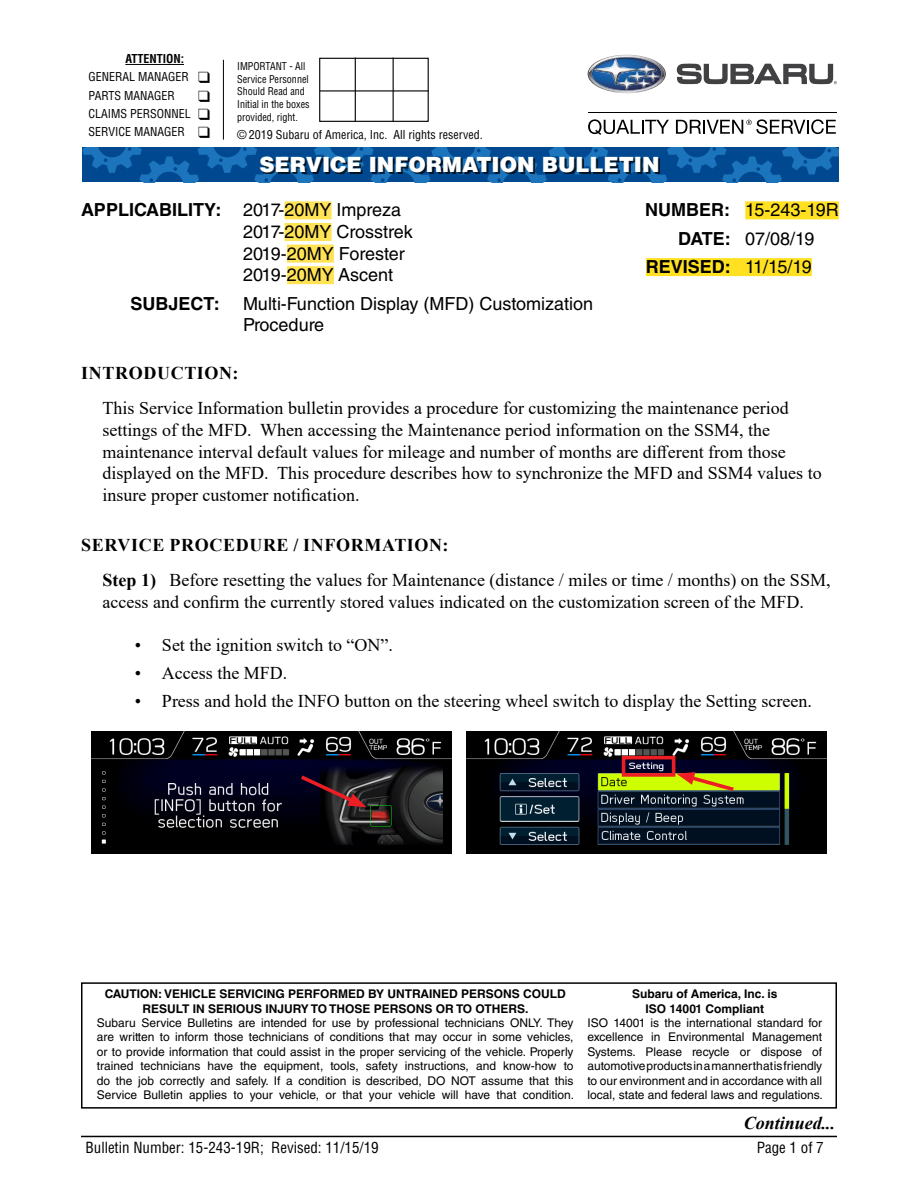
<style>
.page{position:relative;width:918px;height:1188px;background:#fff}
.page>*{position:absolute;margin:0;border:0;box-sizing:border-box;transform-origin:0 0}
.t1{font:900 21px "Helvetica LT Std";color:#fff}
.t2{font:18px/21.6px "Times New Roman";color:#000}
.t3{font:18px/21.6px "Helvetica LT Std";color:#000}
.t4{font:700 18px "Helvetica LT Std";color:#000}
.t5{font:700 18px "Times New Roman";letter-spacing:.035em;color:#000}
.t6{font:italic 700 18px "Times New Roman";color:#000}
.t7{font:condensed 15px "Helvetica LT Std";color:#000}
.t8{font:12px/14.4px "Helvetica LT Std";color:#000;text-align:justify}
.t9{font:700 12px/14.4px "Helvetica LT Std";color:#000;text-align:center}
.t10{font:condensed 12px/18.1px "Helvetica LT Std";color:#000}
.t11{font:condensed 10.5px/12.6px "Helvetica LT Std";color:#000;scale:.96 1}
.s1{font-weight:700}
.s2{font-weight:400}
</style>
<div class="page">
<hr style="left:81px;top:1136px;width:756px;height:1px;background:#000">
<div style="left:745px;top:201px;width:94px;height:18px;background:#ffe121"></div>
<div style="left:646px;top:258px;width:166px;height:18px;background:#ffe121"></div>
<div style="left:285px;top:201px;width:47px;height:18px;background:#ffe355"></div>
<div style="left:285px;top:223px;width:47px;height:18px;background:#ffe355"></div>
<div style="left:287px;top:245px;width:47px;height:18px;background:#ffe355"></div>
<div style="left:287px;top:266px;width:47px;height:18px;background:#ffe355"></div>
<div style="left:81px;top:982px;width:756px;height:127px;border:2px solid #000"></div>
<img style="left:92px;top:731px;width:360px;height:123px">
<svg style="left:297px;top:772px;width:70px;height:35px;background:#321721"></svg>
<img style="left:466px;top:731px;width:360px;height:123px">
<svg style="left:676px;top:772px;width:62px;height:22px"></svg>
<div style="left:622px;top:756px;width:53px;height:21px;border:4px solid #ed1d24"></div>
<svg style="left:82px;top:147px;width:757px;height:35px;background:#08569d"></svg>
<div style="left:261px;top:158px;width:399px;height:16px;background:#000;opacity:.75"></div>
<div style="left:319px;top:58px;width:110px;height:64px;border:1px solid #000"></div>
<hr style="left:355px;top:58px;width:1px;height:64px;background:#000">
<hr style="left:393px;top:58px;width:1px;height:64px;background:#000">
<hr style="left:320px;top:90px;width:109px;height:2px;background:#000">
<hr style="left:125px;top:64px;width:59px;height:1px;background:#000">
<hr style="left:223px;top:60px;width:1px;height:80px;background:#000">
<svg style="left:588px;top:55px;width:78px;height:38px"></svg>
<svg style="left:677px;top:64px;width:160px;height:20px"></svg>
<hr style="left:588px;top:112px;width:249px;height:1px;background:#000">
<svg style="left:588px;top:119px;width:81px;height:16px"></svg>
<svg style="left:676px;top:119px;width:160px;height:15px"></svg>
<p class="t10" style="left:89px;top:50px;width:123px;text-indent:37px"><span class="s1">ATTENTION:<br></span>GENERAL MANAGER ❑<br>PARTS MANAGER</p>
<p class="t10" style="left:89px;top:104px;width:123px">CLAIMS PERSONNEL ❑<br>SERVICE MANAGER ❑</p>
<p class="t11" style="left:237px;top:60px;width:77px">IMPORTANT - All<br>Service Personnel<br>Should Read and<br>Initial in the boxes provided, right.</p>
<p class="t10" style="left:237px;top:126px;width:247px">© 2019 Subaru of America, Inc. All rights reserved.</p>
<h1 class="t1" style="left:259px;top:151px;width:402px">SERVICE INFORMATION BULLETIN</h1>
<h2 class="t3" style="left:243px;top:199px;width:171px;text-indent:-162px"><span class="s1">APPLICABILITY:</span> 2017-20MY Impreza<br>2017-20MY Crosstrek<br>2019-20MY Forester<br>2019-20MY Ascent</h2>
<h2 class="t4" style="left:130px;top:292px;width:91px">SUBJECT:</h2>
<h2 class="t3" style="left:243px;top:292px;width:352px">Multi-Function Display (MFD) Customization<br>Procedure</h2>
<h2 class="t3" style="left:645px;top:199px;width:195px"><span class="s1">NUMBER:</span> 15-243-19R</h2>
<h2 class="t3" style="left:678px;top:228px;width:138px"><span class="s1">DATE:</span> 07/08/19</h2>
<h2 class="t4" style="left:646px;top:256px;width:167px">REVISED: <span class="s2">11/15/19</span></h2>
<h2 class="t5" style="left:81px;top:360px;width:159px">INTRODUCTION:</h2>
<p class="t2" style="left:103px;top:397px;width:721px">This Service Information bulletin provides a procedure for customizing the maintenance period settings of the MFD. When accessing the Maintenance period information on the SSM4, the maintenance interval default values for mileage and number of months are different from those displayed on the MFD. This procedure describes how to synchronize the MFD and SSM4 values to insure proper customer notification.</p>
<h2 class="t2" style="left:103px;top:527px;width:729px;line-height:35.1px;text-indent:-21px"><span class="s1">SERVICE PROCEDURE / INFORMATION:<br>Step 1)</span> Before resetting the values for Maintenance (distance / miles or time / months) on the SSM,</h2>
<h2 class="t2" style="left:103px;top:590px;width:703px">access and confirm the currently stored values indicated on the customization screen of the MFD.</h2>
<h2 class="t2" style="left:135px;top:633px;width:259px">• Set the ignition switch to “ON”.</h2>
<h2 class="t2" style="left:135px;top:662px;width:154px">• Access the MFD.</h2>
<h2 class="t2" style="left:135px;top:690px;width:678px">• Press and hold the INFO button on the steering wheel switch to display the Setting screen.</h2>
<p class="t9" style="left:105px;top:987px;width:463px">CAUTION: VEHICLE SERVICING PERFORMED BY UNTRAINED PERSONS COULD<br>RESULT IN SERIOUS INJURY TO THOSE PERSONS OR TO OTHERS.</p>
<p class="t8" style="left:97px;top:1016px;width:479px">Subaru Service Bulletins are intended for use by professional technicians ONLY. They are written to inform those technicians of conditions that may occur in some vehicles, or to provide information that could assist in the proper servicing of the vehicle. Properly trained technicians have the equipment, tools, safety instructions, and know-how to do the job correctly and safely. If a condition is described, DO NOT assume that this Service Bulletin applies to your vehicle, or that your vehicle will have that condition.</p>
<p class="t9" style="left:632px;top:987px;width:147px">Subaru of America, Inc. is<br>ISO 14001 Compliant</p>
<p class="t8" style="left:588px;top:1016px;width:237px">ISO 14001 is the international standard for excellence in Environmental Management Systems. Please recycle or dispose of automotive products in a manner that is friendly to our environment and in accordance with all local, state and federal laws and regulations.</p>
<h2 class="t6" style="left:744px;top:1111px;width:93px">Continued...</h2>
<p class="t7" style="left:86px;top:1138px;width:295px">Bulletin Number: 15-243-19R; Revised: 11/15/19</p>
<p class="t7" style="left:757px;top:1138px;width:69px">Page 1 of 7</p>
</div>
